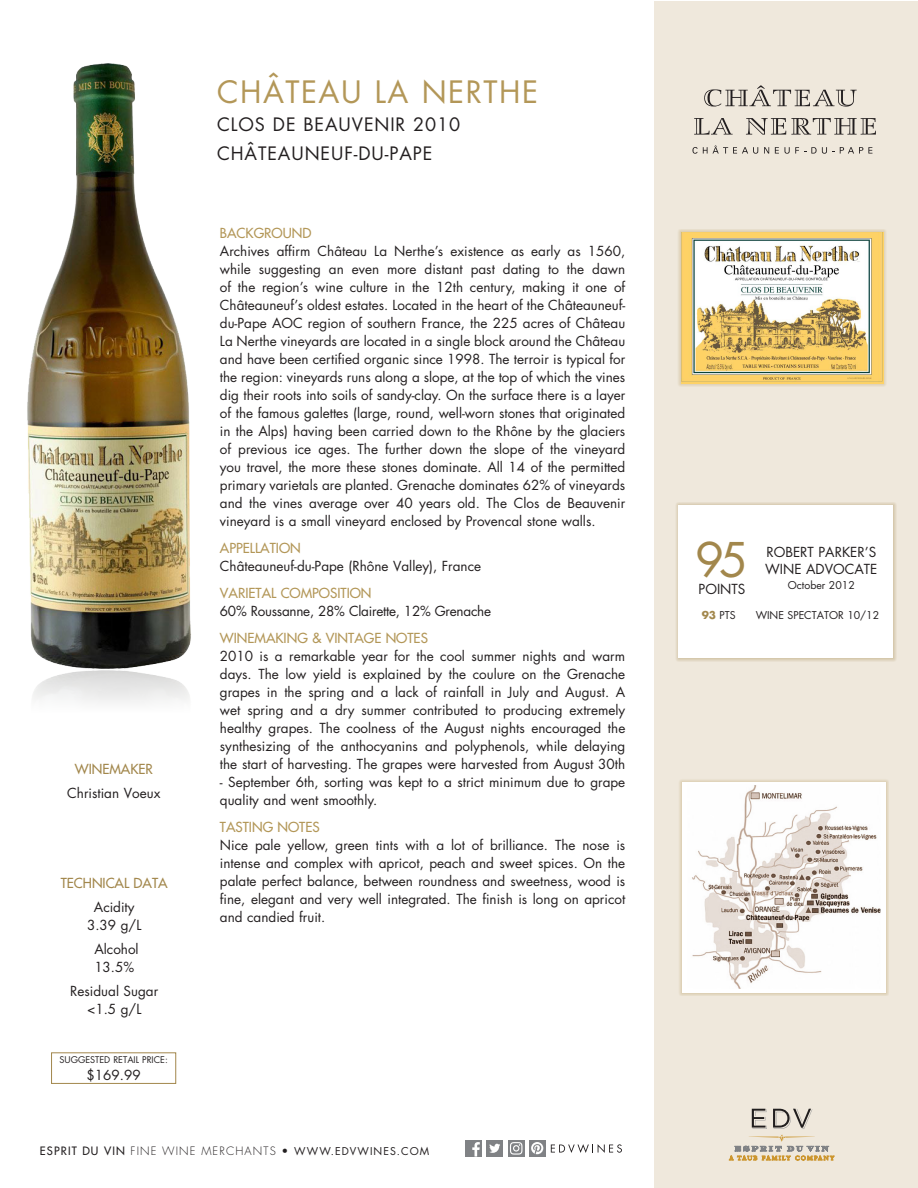
<style>
.page{position:relative;width:918px;height:1188px;background:#fff}
.page>*{position:absolute;margin:0;border:0;box-sizing:border-box;transform-origin:0 0}
.t1{font:46.5px "Futura";color:#a2874c}
.t2{font:30px "Futura";letter-spacing:.05em;color:#b39758}
.t3{font:18px/28.5px "Futura";letter-spacing:.05em;color:#231f20}
.Para_Body{font:13.5px/18px "Futura";color:#231f20}
.t4{font:13.5px "Futura";color:#b39758}
.Para_Body-2{font:13.5px "Futura";letter-spacing:-.02em;color:#231f20}
.t5{font:13.5px "Futura";color:#a2874c}
.t6{font:300 11.25px "Futura";letter-spacing:.1em;color:#231f20}
.t7{font:10.5px "Futura";color:#231f20}
.t8{font:9px "Futura";color:#231f20}
.s1{font-weight:400}
.s2{font-weight:400;font-size:10.5px}
.s3{font-weight:700;color:#a2874c}
</style>
<div class="page">
<img style="left:27px;top:63px;width:164px;height:604px">
<img style="left:33px;top:667px;width:157px;height:36px">
<div style="left:654px;top:1px;width:263px;height:1186px;background:#efe8dc"></div>
<div style="left:51px;top:1053px;width:125px;height:31px;border:1px solid #a2874c"></div>
<div style="left:675px;top:502px;width:222px;height:160px;background:#a2874c;opacity:.65"></div>
<div style="left:679px;top:505px;width:214px;height:153px;background:#fff"></div>
<div style="left:678px;top:229px;width:209px;height:158px;background:#b39758;opacity:.65"></div>
<img style="left:681px;top:232px;width:202px;height:151px">
<div style="left:678px;top:779px;width:211px;height:217px;background:#b39758;opacity:.65"></div>
<img style="left:682px;top:782px;width:203px;height:211px">
<svg style="left:746px;top:118px;width:130px;height:17px"></svg>
<svg style="left:694px;top:118px;width:39px;height:17px"></svg>
<svg style="left:764px;top:147px;width:5px;height:7px"></svg>
<svg style="left:704px;top:85px;width:153px;height:22px"></svg>
<svg style="left:692px;top:145px;width:66px;height:9px"></svg>
<svg style="left:775px;top:147px;width:97px;height:7px"></svg>
<svg style="left:729px;top:1109px;width:105px;height:51px"></svg>
<div style="left:508px;top:1140px;width:17px;height:17px;background:#808285"></div>
<svg style="left:510px;top:1142px;width:12px;height:13px"></svg>
<div style="left:529px;top:1140px;width:17px;height:17px;background:#808285"></div>
<svg style="left:531px;top:1142px;width:12px;height:12px"></svg>
<div style="left:465px;top:1140px;width:17px;height:17px;background:#808285"></div>
<svg style="left:472px;top:1142px;width:8px;height:15px"></svg>
<div style="left:486px;top:1140px;width:17px;height:17px;background:#808285"></div>
<svg style="left:489px;top:1144px;width:11px;height:9px"></svg>
<svg style="left:551px;top:1144px;width:71px;height:9px"></svg>
<p class="t5" style="left:75px;top:760px;width:80px">WINEMAKER</p>
<p class="Para_Body" style="left:67px;top:784px;width:95px">Christian Voeux</p>
<p class="t5" style="left:61px;top:875px;width:108px">TECHNICAL DATA</p>
<p class="Para_Body" style="left:87px;top:898px;width:56px;text-align:center">Acidity<br>3.39 g/L</p>
<p class="Para_Body" style="left:94px;top:940px;width:46px">Alcohol<br>13.5%</p>
<p class="Para_Body" style="left:70px;top:982px;width:89px;text-align:center">Residual Sugar &lt;1.5 g/L</p>
<p class="t8" style="left:59px;top:1054px;width:110px">SUGGESTED RETAIL PRICE:</p>
<p class="Para_Body" style="left:87px;top:1065px;width:56px">$169.99</p>
<p class="t2" style="left:217px;top:71px;width:322px">CHÂTEAU LA NERTHE</p>
<p class="t3" style="left:217px;top:110px;width:245px">CLOS DE BEAUVENIR 2010<br>CHÂTEAUNEUF-DU-PAPE</p>
<p class="t4" style="left:220px;top:224px;width:93px">BACKGROUND</p>
<p class="Para_Body" style="left:220px;top:241px;width:407px;text-align:justify">Archives affirm Château La Nerthe’s existence as early as 1560, while suggesting an even more distant past dating to the dawn of the region’s wine culture in the 12th century, making it one of Châteauneuf’s oldest estates. Located in the heart of the Châteauneuf&shy;du-Pape AOC region of southern France, the 225 acres of Château La Nerthe vineyards are located in a single block around the Château and have been certified organic since 1998. The terroir is typical for the region: vineyards runs along a slope, at the top of which the vines dig their roots into soils of sandy-clay. On the surface there is a layer of the famous galettes (large, round, well-worn stones that originated in the Alps) having been carried down to the Rhône by the glaciers of previous ice ages. The further down the slope of the vineyard you travel, the more these stones dominate. All 14 of the permitted primary varietals are planted. Grenache dominates 62% of vineyards and the vines average over 40 years old. The Clos de Beauvenir vineyard is a small vineyard enclosed by Provencal stone walls.</p>
<p class="t4" style="left:220px;top:539px;width:82px">APPELLATION</p>
<p class="Para_Body" style="left:220px;top:556px;width:263px">Châteauneuf-du-Pape (Rhône Valley), France</p>
<p class="t4" style="left:220px;top:584px;width:153px">VARIETAL COMPOSITION</p>
<p class="Para_Body-2" style="left:220px;top:601px;width:273px">60% Roussanne, 28% Clairette, 12% Grenache</p>
<p class="t4" style="left:220px;top:629px;width:209px">WINEMAKING &amp; VINTAGE NOTES</p>
<p class="Para_Body" style="left:220px;top:646px;width:407px;text-align:justify">2010 is a remarkable year for the cool summer nights and warm days. The low yield is explained by the coulure on the Grenache grapes in the spring and a lack of rainfall in July and August. A wet spring and a dry summer contributed to producing extremely healthy grapes. The coolness of the August nights encouraged the synthesizing of the anthocyanins and polyphenols, while delaying the start of harvesting. The grapes were harvested from August 30th</p>
<p class="Para_Body" style="left:220px;top:772px;width:407px">- September 6th, sorting was kept to a strict minimum due to grape quality and went smoothly.</p>
<p class="t4" style="left:220px;top:818px;width:101px">TASTING NOTES</p>
<p class="Para_Body" style="left:220px;top:835px;width:407px;text-align:justify">Nice pale yellow, green tints with a lot of brilliance. The nose is intense and complex with apricot, peach and sweet spices. On the palate perfect balance, between roundness and sweetness, wood is fine, elegant and very well integrated. The finish is long on apricot and candied fruit.</p>
<p class="t6" style="left:40px;top:1143px;width:391px"><span class="s1">ESPRIT DU VIN</span> FINE WINE MERCHANTS • <span class="s2">WWW.EDVWINES.COM</span></p>
<p class="t1" style="left:696px;top:528px;width:54px">95</p>
<p class="Para_Body" style="left:699px;top:580px;width:48px">POINTS</p>
<p class="Para_Body" style="left:765px;top:544px;width:114px;line-height:16.5px">ROBERT PARKER’S<br>WINE ADVOCATE</p>
<p class="t7" style="left:788px;top:578px;width:68px">October 2012</p>
<p class="t7" style="left:702px;top:608px;width:36px"><span class="s3">93</span> PTS</p>
<p class="t7" style="left:756px;top:608px;width:125px">WINE SPECTATOR 10/12</p>
</div>
